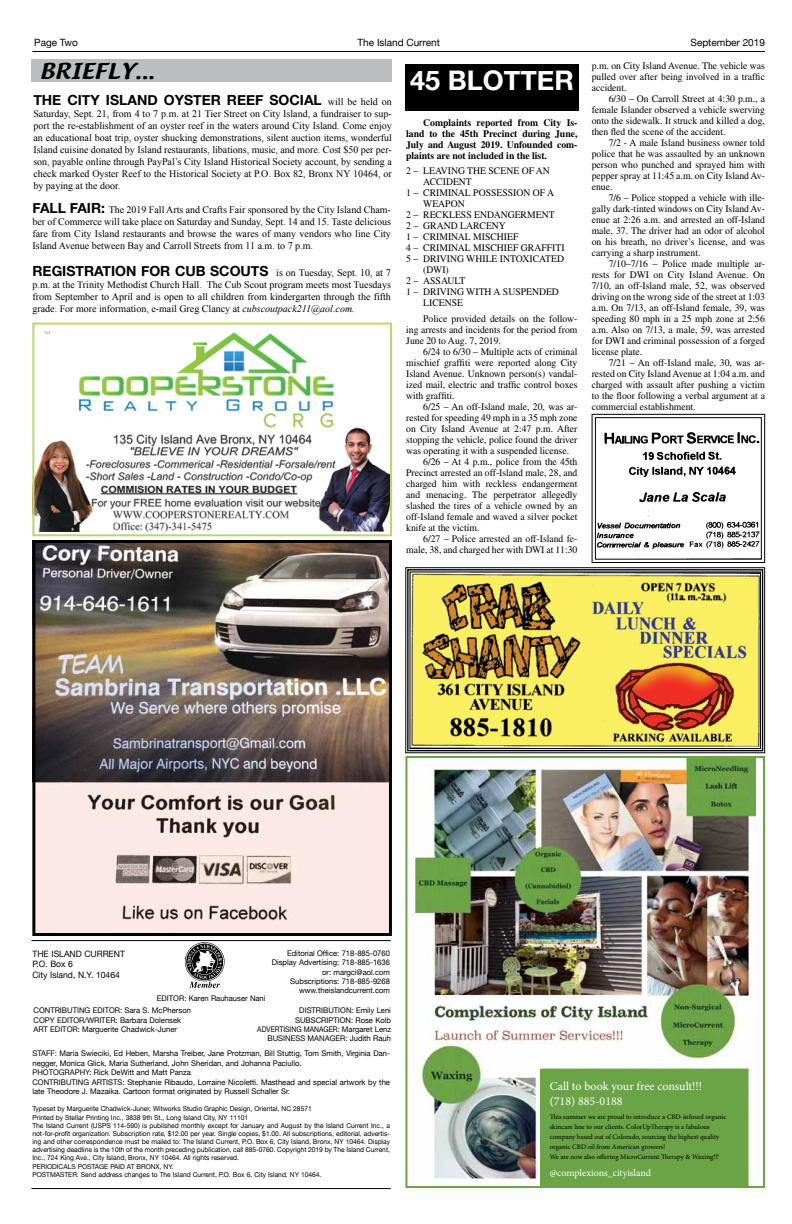
<style>
.page{position:relative;width:792px;height:1224px;background:#fff}
.page>*{position:absolute;margin:0;border:0;box-sizing:border-box;transform-origin:0 0}
.t1{font:700 27px "Helvetica Neue";color:#fff}
.t2{font:19px "Textile";color:#000;scale:1.18 1}
.t3{font:700 14px "Helvetica Neue";color:#000}
.t4{font:12px/14.4px "Minion Pro";color:#fff}
.t5{font:10px/11px "Times";color:#000;text-align:justify}
.t6{font:10px/12px "Times New Roman";color:#000;text-align:justify}
.t7{font:700 10px/11px "Times";color:#000;text-align:justify}
.t8{font:10px "Helvetica Neue";color:#000}
.t9{font:10px "Minion Pro";letter-spacing:-.005em;color:#fff}
.t10{font:8.8px/10.5px "Helvetica Neue";color:#000}
.t11{font:7.8px/9.4px "Helvetica Neue";color:#000}
.t12{font:7px/10px "Minion Pro";color:#000}
.t13{font:6.8px/8.2px "Helvetica Neue";color:#000}
.s1{font-family:"Times New Roman";font-weight:400;font-size:10px}
.s2{font-family:"Helvetica Neue";font-weight:700;font-size:14px}
.s3{font-style:italic}
</style>
<div class="page">
<hr style="left:32px;top:51px;width:733px;height:1px;background:#000">
<div style="left:32px;top:60px;width:360px;height:22px;background:#bcbec0"></div>
<img style="left:173px;top:941px;width:61px;height:47px">
<hr style="left:32px;top:1188px;width:359px;height:1px;background:#000">
<hr style="left:32px;top:940px;width:359px;height:1px;background:#000">
<div style="left:405px;top:64px;width:174px;height:46px;background:#000"></div>
<img style="left:36px;top:544px;width:352px;height:388px">
<div style="left:32px;top:540px;width:360px;height:396px;border:3px solid #000"></div>
<img style="left:35px;top:331px;width:354px;height:200px">
<div style="left:32px;top:323px;width:360px;height:213px;border:2px solid #b9d76b"></div>
<svg style="left:405px;top:567px;width:360px;height:186px;background:#cab351"></svg>
<div style="left:407px;top:569px;width:356px;height:182px;border:1px solid #000"></div>
<div style="left:410px;top:572px;width:351px;height:177px;border:1px solid #000"></div>
<svg style="left:591px;top:414px;width:174px;height:149px"></svg>
<div style="left:595px;top:417px;width:167px;height:143px;border:1px solid #000"></div>
<img style="left:415px;top:759px;width:341px;height:426px">
<div style="left:405px;top:756px;width:360px;height:432px;border:2px solid #6ba447"></div>
<div style="left:541px;top:1069px;width:207px;height:119px;background:#6ba447"></div>
<p class="t8" style="left:34px;top:36px;width:45px">Page Two</p>
<p class="t8" style="left:358px;top:36px;width:84px">The Island Current</p>
<p class="t8" style="left:691px;top:36px;width:76px">September 2019</p>
<h2 class="t2" style="left:40px;top:57px;width:99px">briefly...</h2>
<p class="t5" style="left:592px;top:60px;width:175px">p.m. on City Island Avenue. The vehicle was pulled over after being involved in a traffic accident.</p>
<p class="t5" style="left:592px;top:93px;width:175px;text-indent:17px">6/30 – On Carroll Street at 4:30 p.m., a female Islander observed a vehicle swerving onto the sidewalk. It struck and killed a dog, then fled the scene of the accident.</p>
<p class="t5" style="left:592px;top:137px;width:175px;text-indent:17px">7/2 - A male Island business owner told police that he was assaulted by an unknown person who punched and sprayed him with pepper spray at 11:45 a.m. on City Island Av&shy;enue.</p>
<p class="t5" style="left:592px;top:192px;width:175px;text-indent:17px">7/6 – Police stopped a vehicle with ille&shy;gally dark-tinted windows on City Island Av&shy;enue at 2:26 a.m. and arrested an off-Island male, 37. The driver had an odor of alcohol on his breath, no driver’s license, and was carrying a sharp instrument.</p>
<p class="t5" style="left:592px;top:258px;width:175px;text-indent:17px">7/10–7/16 – Police made multiple ar&shy;rests for DWI on City Island Avenue. On 7/10, an off-Island male, 52, was observed driving on the wrong side of the street at 1:03 a.m. On 7/13, an off-Island female, 39, was speeding 80 mph in a 25 mph zone at 2:56 a.m. Also on 7/13, a male, 59, was arrested for DWI and criminal possession of a forged license plate.</p>
<p class="t5" style="left:592px;top:357px;width:175px;text-indent:17px">7/21 – An off-Island male, 30, was ar&shy;rested on City Island Avenue at 1:04 a.m. and charged with assault after pushing a victim to the floor following a verbal argument at a commercial establishment.</p>
<h1 class="t1" style="left:410px;top:64px;width:165px">45 BLOTTER</h1>
<p class="t7" style="left:406px;top:117px;width:173px;text-indent:17px">Complaints reported from City Is&shy;land to the 45th Precinct during June, July and August 2019. Unfounded com&shy;plaints are not included in the list.</p>
<p class="t5" style="left:406px;top:165px;width:145px">2 – LEAVING THE SCENE OF AN</p>
<p class="t5" style="left:423px;top:176px;width:50px">ACCIDENT</p>
<p class="t5" style="left:406px;top:187px;width:149px">1 – CRIMINAL POSSESSION OF A</p>
<p class="t5" style="left:423px;top:198px;width:43px">WEAPON</p>
<p class="t5" style="left:406px;top:209px;width:150px">2 – RECKLESS ENDANGERMENT</p>
<p class="t5" style="left:406px;top:220px;width:101px">2 – GRAND LARCENY</p>
<p class="t5" style="left:406px;top:231px;width:114px">1 – CRIMINAL MISCHIEF</p>
<p class="t5" style="left:406px;top:242px;width:160px">4 – CRIMINAL MISCHIEF GRAFFITI</p>
<p class="t5" style="left:406px;top:253px;width:159px">5 – DRIVING WHILE INTOXICATED</p>
<p class="t5" style="left:423px;top:264px;width:27px">(DWI)</p>
<p class="t5" style="left:406px;top:275px;width:61px">2 – ASSAULT</p>
<p class="t5" style="left:406px;top:286px;width:154px">1 – DRIVING WITH A SUSPENDED</p>
<p class="t5" style="left:423px;top:297px;width:41px">LICENSE</p>
<p class="t5" style="left:406px;top:313px;width:173px;text-indent:17px">Police provided details on the follow&shy;ing arrests and incidents for the period from June 20 to Aug. 7, 2019.</p>
<p class="t5" style="left:406px;top:346px;width:173px;text-indent:17px">6/24 to 6/30 – Multiple acts of criminal mischief graffiti were reported along City Island Avenue. Unknown person(s) vandal&shy;ized mail, electric and traffic control boxes with graffiti.</p>
<p class="t5" style="left:423px;top:401px;width:156px">6/25 – An off-Island male, 20, was ar-</p>
<p class="t5" style="left:406px;top:412px;width:173px">rested for speeding 49 mph in a 35 mph zone</p>
<p class="t5" style="left:406px;top:423px;width:173px">on City Island Avenue at 2:47 p.m. After</p>
<p class="t5" style="left:406px;top:434px;width:173px">stopping the vehicle, police found the driver</p>
<p class="t5" style="left:406px;top:445px;width:164px">was operating it with a suspended license.</p>
<p class="t5" style="left:423px;top:456px;width:156px">6/26 – At 4 p.m., police from the 45th</p>
<p class="t5" style="left:406px;top:467px;width:173px">Precinct arrested an off-Island male, 28, and</p>
<p class="t5" style="left:406px;top:478px;width:173px">charged him with reckless endangerment</p>
<p class="t5" style="left:406px;top:489px;width:173px">and menacing. The perpetrator allegedly</p>
<p class="t5" style="left:406px;top:500px;width:173px">slashed the tires of a vehicle owned by an</p>
<p class="t5" style="left:406px;top:511px;width:173px">off-Island female and waved a silver pocket</p>
<p class="t5" style="left:406px;top:522px;width:75px">knife at the victim.</p>
<p class="t5" style="left:423px;top:533px;width:156px">6/27 – Police arrested an off-Island fe-</p>
<p class="t5" style="left:406px;top:544px;width:173px">male, 38, and charged her with DWI at 11:30</p>
<h3 class="t3" style="left:33px;top:91px;width:360px">THE CITY ISLAND OYSTER REEF SOCIAL <span class="s1">will be held on</span></h3>
<p class="t6" style="left:33px;top:107px;width:360px">Saturday, Sept. 21, from 4 to 7 p.m. at 21 Tier Street on City Island, a fundraiser to sup&shy;port the re-establishment of an oyster reef in the waters around City Island. Come enjoy an educational boat trip, oyster shucking demonstrations, silent auction items, wonderful Island cuisine donated by Island restaurants, libations, music, and more. Cost $50 per per&shy;son, payable online through PayPal’s City Island Historical Society account, by sending a check marked Oyster Reef to the Historical Society at P.O. Box 82, Bronx NY 10464, or by paying at the door.</p>
<p class="t6" style="left:32px;top:204px;width:360px"><span class="s2">FALL FAIR:</span> The 2019 Fall Arts and Crafts Fair sponsored by the City Island Cham&shy;ber of Commerce will take place on Saturday and Sunday, Sept. 14 and 15. Taste delicious fare from City Island restaurants and browse the wares of many vendors who line City Island Avenue between Bay and Carroll Streets from 11 a.m. to 7 p.m.</p>
<h3 class="t3" style="left:32px;top:262px;width:360px">REGISTRATION FOR CUB SCOUTS <span class="s1">is on Tuesday, Sept. 10, at 7</span></h3>
<p class="t6" style="left:33px;top:278px;width:360px">p.m. at the Trinity Methodist Church Hall. The Cub Scout program meets most Tuesdays from September to April and is open to all children from kindergarten through the fifth grade. For more information, e-mail Greg Clancy at <span class="s3">cubscoutpack211@aol.com.</span></p>
<p class="t10" style="left:32px;top:948px;width:94px">THE ISLAND CURRENT<br>P.O. Box 6<br>City Island, N.Y. 10464</p>
<p class="t11" style="left:272px;top:948px;width:120px;text-align:right">Editorial Office: 718-885-0760<br>Display Advertising: 718-885-1636 or: margci@aol.com<br>Subscriptions: 718-885-9268 www.theislandcurrent.com</p>
<p class="t11" style="left:157px;top:993px;width:110px">EDITOR: Karen Rauhauser Nani</p>
<p class="t11" style="left:257px;top:1006px;width:135px;text-align:right">DISTRIBUTION: Emily Leni<br>SUBSCRIPTION: Rose Kolb<br>ADVERTISING MANAGER: Margaret Lenz<br>BUSINESS MANAGER: Judith Rauh</p>
<p class="t11" style="left:32px;top:1049px;width:359px">STAFF: Maria Swieciki, Ed Heben, Marsha Treiber, Jane Protzman, Bill Stuttig, Tom Smith, Virginia Dan&shy;negger, Monica Glick, Maria Sutherland, John Sheridan, and Johanna Paciullo.<br>PHOTOGRAPHY: Rick DeWitt and Matt Panza<br>CONTRIBUTING ARTISTS: Stephanie Ribaudo, Lorraine Nicoletti. Masthead and special artwork by the late Theodore J. Mazaika. Cartoon format originated by Russell Schaller Sr.</p>
<p class="t13" style="left:32px;top:1105px;width:359px">Typeset by Marguerite Chadwick-Juner, Witworks Studio Graphic Design, Oriental, NC 28571<br>Printed by Stellar Printing Inc., 3838 9th St., Long Island City, NY 11101<br>The Island Current (USPS 114-590) is published monthly except for January and August by the Island Current Inc., a not-for-profit organization. Subscription rate, $12.00 per year. Single copies, $1.00. All subscriptions, editorial, advertis&shy;ing and other correspondence must be mailed to: The Island Current, P.O. Box 6, City Island, Bronx, NY 10464. Display advertising deadline is the 10th of the month preceding publication, call 885-0760. Copyright 2019 by The Island Current, Inc., 724 King Ave., City Island, Bronx, NY 10464. All rights reserved.<br>PERIODICALS POSTAGE PAID AT BRONX, NY.<br>POSTMASTER: Send address changes to The Island Current, P.O. Box 6, City Island, NY 10464.</p>
<p class="t11" style="left:34px;top:1006px;width:159px">CONTRIBUTING EDITOR: Sara S. McPherson<br>COPY EDITOR/WRITER: Barbara Dolensek<br>ART EDITOR: Marguerite Chadwick-Juner</p>
<p class="t4" style="left:550px;top:1079px;width:154px">Call to book your free consult!!! (718) 885-0188</p>
<p class="t12" style="left:550px;top:1112px;width:178px">This summer we are proud to introduce a CBD-infused organic skincare line to our clients. ColorUpTherapy is a fabulous company based out of Colorado, sourcing the highest quality organic CBD oil from American growers!<br>We are now also offering MicroCurrent Therapy &amp; Waxing!!!</p>
<p class="t9" style="left:550px;top:1166px;width:103px">@complexions_cityisland</p>
</div>
